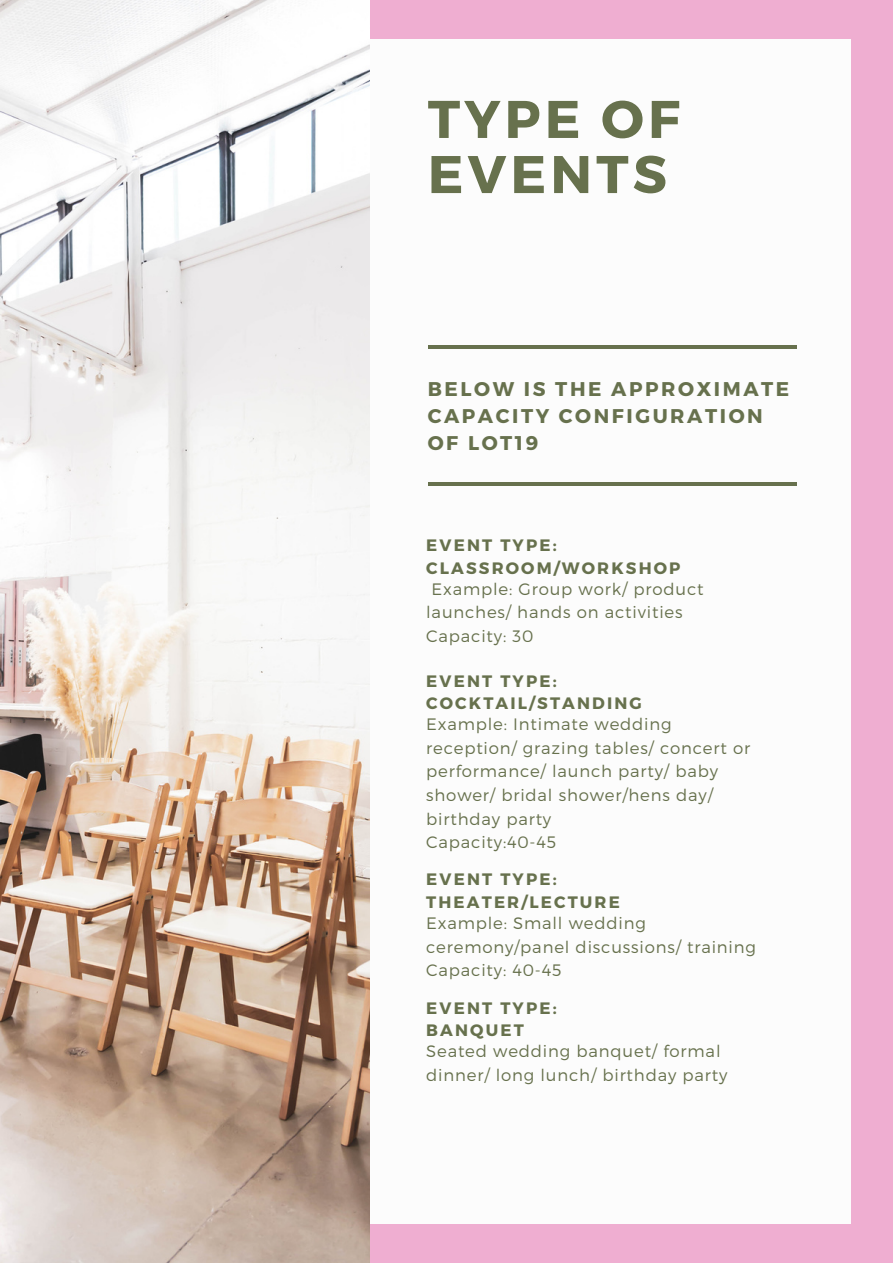
<style>
.page{position:relative;width:893px;height:1264px;background:#fff}
.page>*{position:absolute;margin:0;border:0;box-sizing:border-box;transform-origin:0 0}
.t1{font:700 52.95px/55.1px "Montserrat";letter-spacing:.08em;color:#67714d}
.t2{font:700 19.8px/27px "Montserrat";letter-spacing:.13em;color:#67714d}
.t3{font:300 16.5px/23.5px "Montserrat";letter-spacing:.05em;color:#67714d}
.t4{font:700 16.5px/22.5px "Montserrat";letter-spacing:.13em;color:#67714d}
</style>
<div class="page">
<div style="left:0;top:0;width:892px;height:1262px;background:#efaed1"></div>
<div style="left:370px;top:39px;width:480px;height:1184px;background:#fcfcfc"></div>
<img style="left:0;top:0;width:370px;height:1261px">
<hr style="left:428px;top:345px;width:368px;height:4px;background:#67714d">
<hr style="left:428px;top:482px;width:368px;height:3px;background:#67714d">
<h1 class="t1" style="left:428px;top:89px;width:254px">TYPE OF<br>EVENTS</h1>
<p class="t2" style="left:428px;top:374px;width:363px">BELOW IS THE APPROXIMATE<br>CAPACITY CONFIGURATION<br>OF LOT19</p>
<p class="t4" style="left:426px;top:533px;width:256px">EVENT TYPE:<br>CLASSROOM/WORKSHOP</p>
<p class="t3" style="left:426px;top:576px;width:279px;text-indent:5px">Example: Group work/ product launches/ hands on activities<br>Capacity: 30</p>
<p class="t4" style="left:426px;top:668px;width:217px">EVENT TYPE:<br>COCKTAIL/STANDING</p>
<p class="t3" style="left:426px;top:711px;width:325px">Example: Intimate wedding reception/ grazing tables/ concert or performance/ launch party/ baby shower/ bridal shower/hens day/ birthday party<br>Capacity:40-45</p>
<p class="t4" style="left:426px;top:867px;width:195px">EVENT TYPE:<br>THEATER/LECTURE</p>
<p class="t3" style="left:426px;top:910px;width:331px">Example: Small wedding ceremony/panel discussions/ training<br>Capacity: 40-45</p>
<p class="t4" style="left:426px;top:995px;width:132px">EVENT TYPE:<br>BANQUET</p>
<p class="t3" style="left:426px;top:1038px;width:303px">Seated wedding banquet/ formal dinner/ long lunch/ birthday party</p>
</div>
